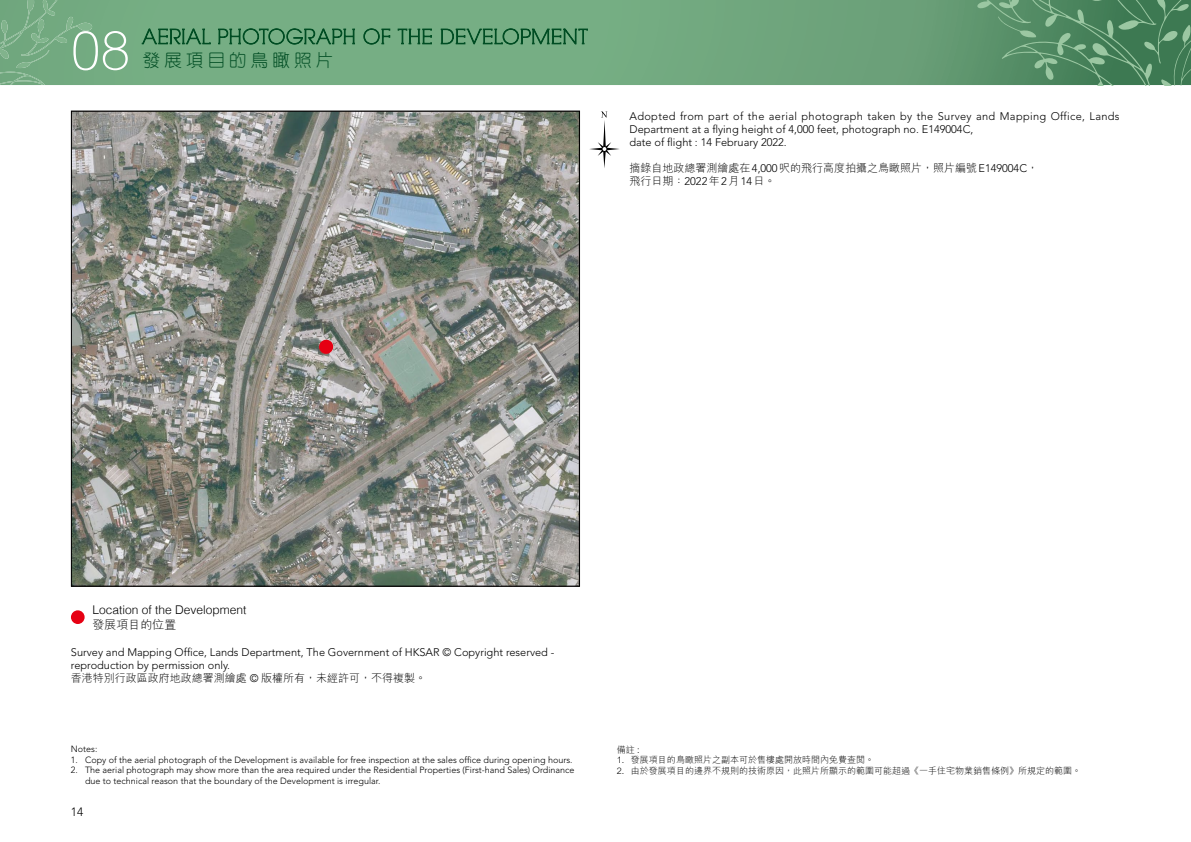
<style>
.page{position:relative;width:1191px;height:842px;background:#fff}
.page>*{position:absolute;margin:0;border:0;box-sizing:border-box;transform-origin:0 0}
.t1{font:500 54px "C Yuen HK Semi";color:#fff}
.t2{font:500 18px "C Yuen HK Semi";letter-spacing:.2em;color:#004d23}
.t3{font:300 12px "Helvetica";color:#000}
.t4{font:300 12px "M Hei HK";color:#000}
.t5{font:300 12px "Avenir";color:#000}
.t6{font:300 11px/13px "Avenir";color:#000}
.t7{font:300 11px/13px "M Hei HK";color:#000}
.t8{font:300 9px/10.5px "Avenir";color:#000}
.t9{font:300 9px "M Hei HK";color:#000}
.s1{font-family:"Avenir"}
</style>
<div class="page">
<svg style="left:71px;top:111px;width:509px;height:476px;background:#8d8f88"></svg>
<div style="left:319px;top:340px;width:14px;height:13px;background:#e60013;border-radius:50%"></div>
<svg style="left:589px;top:111px;width:30px;height:57px"></svg>
<div style="left:71px;top:610px;width:14px;height:14px;background:#e60013;border-radius:50%"></div>
<svg style="left:0;top:0;width:948px;height:85px;background:#72a980"></svg>
<svg style="left:948px;top:0;width:243px;height:85px;background:#568d67"></svg>
<svg style="left:0;top:0;width:67px;height:59px;background:#77ab84"></svg>
<svg style="left:142px;top:29px;width:69px;height:15px"></svg>
<svg style="left:218px;top:28px;width:137px;height:17px;background:#539167"></svg>
<svg style="left:363px;top:28px;width:27px;height:17px"></svg>
<svg style="left:398px;top:29px;width:34px;height:15px"></svg>
<svg style="left:441px;top:28px;width:147px;height:17px;background:#529066"></svg>
<h1 class="t1" style="left:71px;top:13px;width:61px">08</h1>
<h2 class="t2" style="left:143px;top:48px;width:192px">發展項目的鳥瞰照片</h2>
<p class="t6" style="left:629px;top:110px;width:491px">Adopted from part of the aerial photograph taken by the Survey and Mapping Office, Lands<br>Department at a flying height of 4,000 feet, photograph no. E149004C,<br>date of flight : 14 February 2022.</p>
<p class="t7" style="left:629px;top:161px;width:410px">摘錄自地政總署測繪處在<span class="s1">4,000</span>呎的飛行高度拍攝之鳥瞰照片，照片編號<span class="s1">E149004C</span>，飛行日期：<span class="s1">2022</span>年<span class="s1">2</span>月<span class="s1">14</span>日。</p>
<h3 class="t3" style="left:92px;top:600px;width:156px">Location of the Development</h3>
<h3 class="t4" style="left:92px;top:616px;width:85px">發展項目的位置</h3>
<p class="t6" style="left:71px;top:645px;width:485px">Survey and Mapping Office, Lands Department, The Government of HKSAR © Copyright reserved - reproduction by permission only.</p>
<p class="t7" style="left:71px;top:671px;width:357px">香港特別行政區政府地政總署測繪處 <span class="s1">©</span> 版權所有，未經許可，不得複製。</p>
<p class="t8" style="left:71px;top:744px;width:28px">Notes:</p>
<p class="t8" style="left:71px;top:755px;width:503px">1. Copy of the aerial photograph of the Development is available for free inspection at the sales office during opening hours.</p>
<p class="t8" style="left:85px;top:765px;width:491px;text-indent:-14px">2. The aerial photograph may show more than the area required under the Residential Properties (First-hand Sales) Ordinance due to technical reason that the boundary of the Development is irregular.</p>
<h3 class="t5" style="left:71px;top:805px;width:14px">14</h3>
<p class="t9" style="left:617px;top:743px;width:25px">備註 :</p>
<p class="t9" style="left:617px;top:753px;width:259px">1. 發展項目的鳥瞰照片之副本可於售樓處開放時間內免費查閱。</p>
<p class="t9" style="left:617px;top:764px;width:466px">2. 由於發展項目的邊界不規則的技術原因，此照片所顯示的範圍可能超過《一手住宅物業銷售條例》所規定的範圍。</p>
</div>
